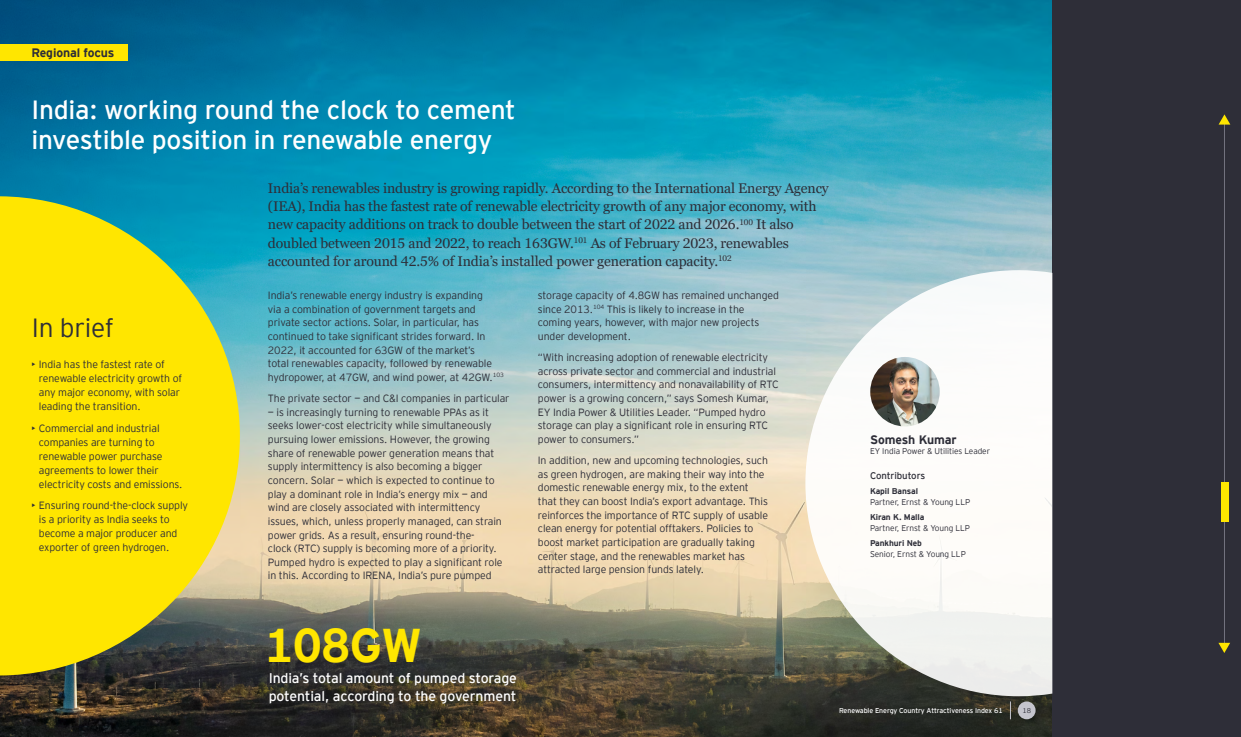
<style>
.page{position:relative;width:1241px;height:737px;background:#fff}
.page>*{position:absolute;margin:0;border:0;box-sizing:border-box;transform-origin:0 0}
.t1{font:700 47.25px "EY Interstate";letter-spacing:-.02em;color:#ffe600}
.t2{font:26.25px/30.6px "EY Interstate";letter-spacing:-.01em;color:#fff}
.Bullet{font:300 26.25px "EY Interstate";letter-spacing:-.01em;color:#2e2e38}
.Body_copy{font:14px/18.2px "Georgia Pro";letter-spacing:-.01em;color:#2e2e38}
.Body_copy-2{font:14px/17.5px "EY Interstate";letter-spacing:-.01em;color:#fff}
.Bullet-2{font:700 12.25px "EY Interstate";letter-spacing:-.01em;color:#2e2e38}
.Body_copy-3{font:700 12.25px "EY Interstate";letter-spacing:-.01em;color:#2e2e38}
.Body_copy-4{font:300 10.5px/13.7px "EY Interstate";letter-spacing:-.01em;color:#2e2e38}
.Body_copy-5{font:9.62px "EY Interstate";letter-spacing:-.01em;color:#2e2e38}
.Body_copy-6{font:300 8.31px/10.5px "EY Interstate";letter-spacing:-.01em;color:#2e2e38}
.Body_copy-7{font:700 8.31px "EY Interstate";letter-spacing:-.01em;color:#2e2e38}
.Brochure_subtitle_RL{font:7px "EY Interstate";letter-spacing:-.01em;color:#fff}
.Brochure_subtitle_RL-2{font:300 7px "EY Interstate";color:#2e2e38}
.s1{font-weight:700}
</style>
<div class="page">
<div style="left:1050px;top:0;width:190px;height:737px;background:#2e2e38"></div>
<hr style="left:1223px;top:117px;width:1px;height:529px;background:#747480">
<svg style="left:1218px;top:114px;width:12px;height:11px"></svg>
<svg style="left:1218px;top:643px;width:11px;height:10px"></svg>
<img style="left:0;top:0;width:1050px;height:737px">
<div style="left:1017px;top:701px;width:18px;height:18px;background:#c4c4cd;border-radius:50%"></div>
<svg style="left:1009px;top:701px;width:1px;height:18px"></svg>
<div style="left:0;top:44px;width:127px;height:17px;background:#ffe600"></div>
<svg style="left:805px;top:270px;width:247px;height:426px"></svg>
<img style="left:870px;top:357px;width:69px;height:69px;border-radius:35px">
<svg style="left:0;top:196px;width:240px;height:479px;background:#d6d11d"></svg>
<div style="left:1220px;top:482px;width:7px;height:39px;background:#ffe600"></div>
<p class="Bullet-2" style="left:32px;top:44px;width:84px">Regional focus</p>
<p class="t2" style="left:32px;top:93px;width:486px">India: working round the clock to cement investible position in renewable energy</p>
<p class="Bullet" style="left:32px;top:309px;width:84px">In brief</p>
<p class="Body_copy-4" style="left:39px;top:357px;width:145px;line-height:14px;text-indent:-7px">• ●India has the fastest rate of renewable electricity growth of any major economy, with solar leading the transition.</p>
<p class="Body_copy-4" style="left:39px;top:420px;width:145px;line-height:14px;text-indent:-7px">• ●Commercial and industrial companies are turning to renewable power purchase agreements to lower their electricity costs and emissions.</p>
<p class="Body_copy-4" style="left:39px;top:498px;width:151px;line-height:14px;text-indent:-7px">• ●Ensuring round-the-clock supply is a priority as India seeks to become a major producer and exporter of green hydrogen.</p>
<p class="Body_copy" style="left:268px;top:179px;width:562px">India’s renewables industry is growing rapidly. According to the International Energy Agency (IEA), India has the fastest rate of renewable electricity growth of any major economy, with new capacity additions on track to double between the start of 2022 and 2026.<sup>100</sup> It also doubled between 2015 and 2022, to reach 163GW.<sup>101</sup> As of February 2023, renewables accounted for around 42.5% of India’s installed power generation capacity.<sup>102</sup></p>
<p class="Body_copy-4" style="left:268px;top:288px;width:237px">India’s renewable energy industry is expanding<br>via a combination of government targets and private sector actions. Solar, in particular, has continued to take significant strides forward. In 2022, it accounted for 63GW of the market’s<br>total renewables capacity, followed by renewable hydropower, at 47GW, and wind power, at 42GW.<sup>103</sup></p>
<p class="Body_copy-4" style="left:268px;top:391px;width:243px">The private sector — and C&amp;I companies in particular</p>
<p class="Body_copy-4" style="left:268px;top:404px;width:236px">— is increasingly turning to renewable PPAs as it seeks lower-cost electricity while simultaneously pursuing lower emissions. However, the growing share of renewable power generation means that supply intermittency is also becoming a bigger concern. Solar — which is expected to continue to play a dominant role in India’s energy mix — and wind are closely associated with intermittency issues, which, unless properly managed, can strain power grids. As a result, ensuring round-the-<br>clock (RTC) supply is becoming more of a priority.<br>Pumped hydro is expected to play a significant role in this. According to IRENA, India’s pure pumped</p>
<p class="Body_copy-4" style="left:538px;top:288px;width:242px">storage capacity of 4.8GW has remained unchanged since 2013.<sup>104</sup> This is likely to increase in the coming years, however, with major new projects under development.</p>
<p class="Body_copy-4" style="left:538px;top:350px;width:242px">“With increasing adoption of renewable electricity across private sector and commercial and industrial consumers, intermittency and nonavailability of RTC power is a growing concern,” says Somesh Kumar, EY India Power &amp; Utilities Leader. “Pumped hydro storage can play a significant role in ensuring RTC power to consumers.”</p>
<p class="Body_copy-4" style="left:538px;top:453px;width:232px">In addition, new and upcoming technologies, such as green hydrogen, are making their way into the domestic renewable energy mix, to the extent that they can boost India’s export advantage. This reinforces the importance of RTC supply of usable clean energy for potential offtakers. Policies to boost market participation are gradually taking center stage, and the renewables market has attracted large pension funds lately.</p>
<p class="Body_copy-3" style="left:870px;top:430px;width:88px">Somesh Kumar</p>
<p class="Body_copy-6" style="left:870px;top:445px;width:121px">EY India Power &amp; Utilities Leader</p>
<p class="Body_copy-5" style="left:869px;top:468px;width:57px">Contributors</p>
<p class="Body_copy-6" style="left:869px;top:485px;width:102px"><span class="s1">Kapil Bansal<br></span>Partner, Ernst &amp; Young LLP</p>
<p class="Body_copy-6" style="left:869px;top:511px;width:101px"><span class="s1">Kiran K. Malla<br></span>Partner, Ernst &amp; Young LLP</p>
<p class="Body_copy-7" style="left:869px;top:537px;width:53px">Pankhuri Neb</p>
<p class="Body_copy-6" style="left:869px;top:548px;width:97px">Senior, Ernst &amp; Young LLP</p>
<p class="t1" style="left:264px;top:610px;width:159px">108GW</p>
<p class="Body_copy-2" style="left:268px;top:669px;width:250px">India’s total amount of pumped storage potential, according to the government</p>
<p class="Brochure_subtitle_RL" style="left:838px;top:705px;width:165px">Renewable Energy Country Attractiveness Index 61</p>
<p class="Brochure_subtitle_RL-2" style="left:1022px;top:705px;width:10px">18</p>
</div>
